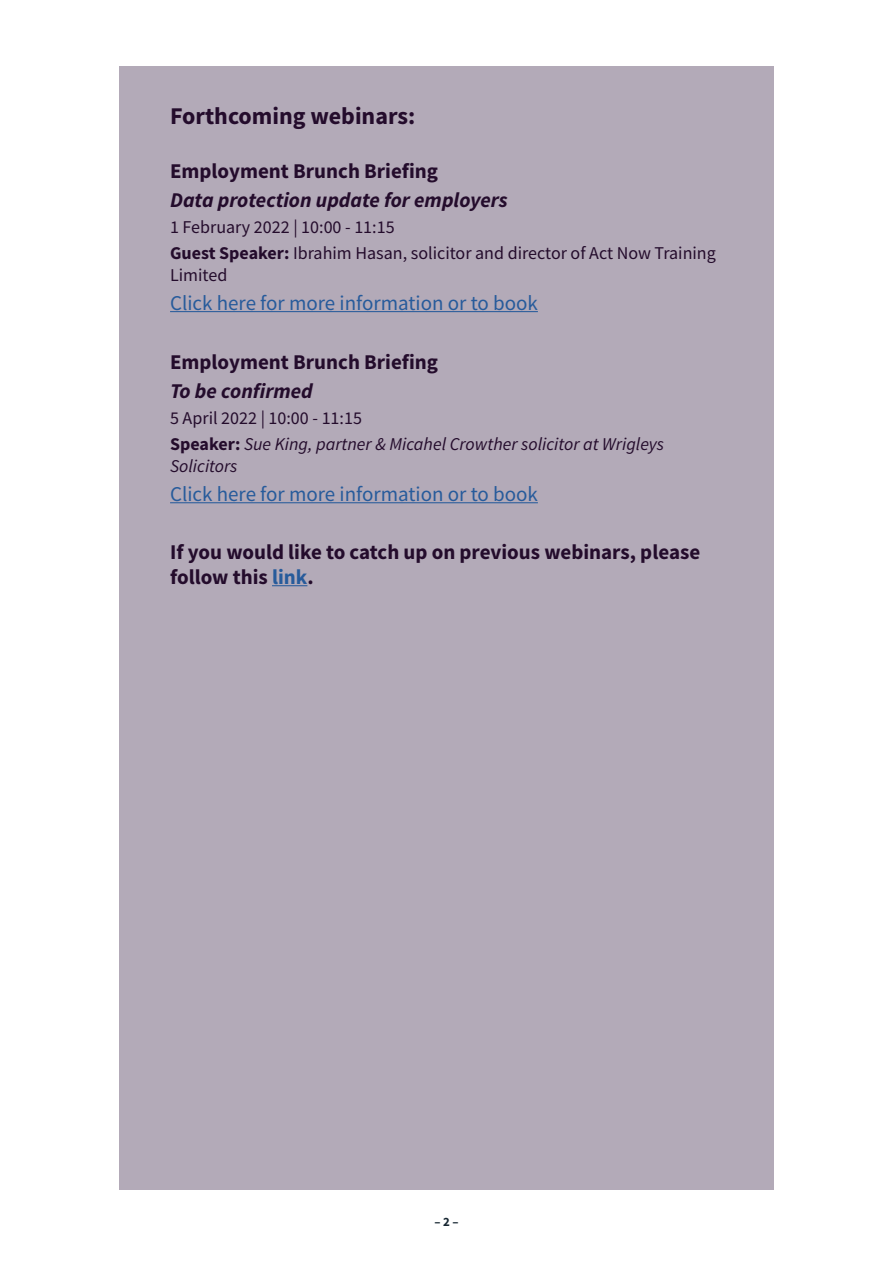
<style>
.page{position:relative;width:893px;height:1263px;background:#fff}
.page>*{position:absolute;margin:0;border:0;box-sizing:border-box;transform-origin:0 0}
.t1{font:700 24px "Source Sans Pro";color:#240c2c}
.t2{font:700 21px/25.2px "Source Sans Pro";color:#240c2c}
.t3{font:21px "Source Sans Pro";color:#275b9b}
.t4{font:italic 700 21px "Source Sans Pro";color:#240c2c}
.t5{font:18px/25.8px "Source Sans Pro";color:#240c2c}
.t6{font:italic 18px/25.8px "Source Sans Pro";color:#240c2c}
.t7{font:700 12.75px "Source Sans Pro";color:#172732}
.s1{font-weight:700}
.s2{font-style:normal}
.s3{font-weight:700;font-style:normal}
.s4{color:#275b9b}
</style>
<div class="page">
<div style="left:120px;top:67px;width:654px;height:1123px;background:#b3aab8"></div>
<hr style="left:170px;top:311px;width:368px;height:1px;background:#275b9b">
<hr style="left:170px;top:502px;width:368px;height:1px;background:#275b9b">
<hr style="left:272px;top:585px;width:35px;height:1px;background:#275b9b">
<p class="t1" style="left:170px;top:100px;width:247px">Forthcoming webinars:</p>
<p class="t2" style="left:170px;top:158px;width:269px">Employment Brunch Briefing</p>
<p class="t4" style="left:170px;top:186px;width:339px">Data protection update for employers</p>
<p class="t5" style="left:170px;top:214px;width:547px">1 February 2022 | 10:00 - 11:15<br><span class="s1">Guest Speaker:</span> Ibrahim Hasan, solicitor and director of Act Now Training</p>
<p class="t5" style="left:170px;top:262px;width:59px">Limited</p>
<p class="t3" style="left:170px;top:290px;width:369px">Click here for more information or to book</p>
<p class="t2" style="left:170px;top:349px;width:269px">Employment Brunch Briefing</p>
<p class="t4" style="left:170px;top:377px;width:144px">To be confirmed</p>
<p class="t6" style="left:170px;top:405px;width:495px"><span class="s2">5 April 2022 | 10:00 - 11:15<br></span><span class="s3">Speaker:</span> Sue King, partner &amp; Micahel Crowther solicitor at Wrigleys</p>
<p class="t6" style="left:170px;top:453px;width:69px">Solicitors</p>
<p class="t3" style="left:170px;top:481px;width:369px">Click here for more information or to book</p>
<p class="t2" style="left:170px;top:539px;width:532px">If you would like to catch up on previous webinars, please follow this <span class="s4">link</span>.</p>
<p class="t7" style="left:434px;top:1213px;width:26px">– 2 –</p>
</div>
